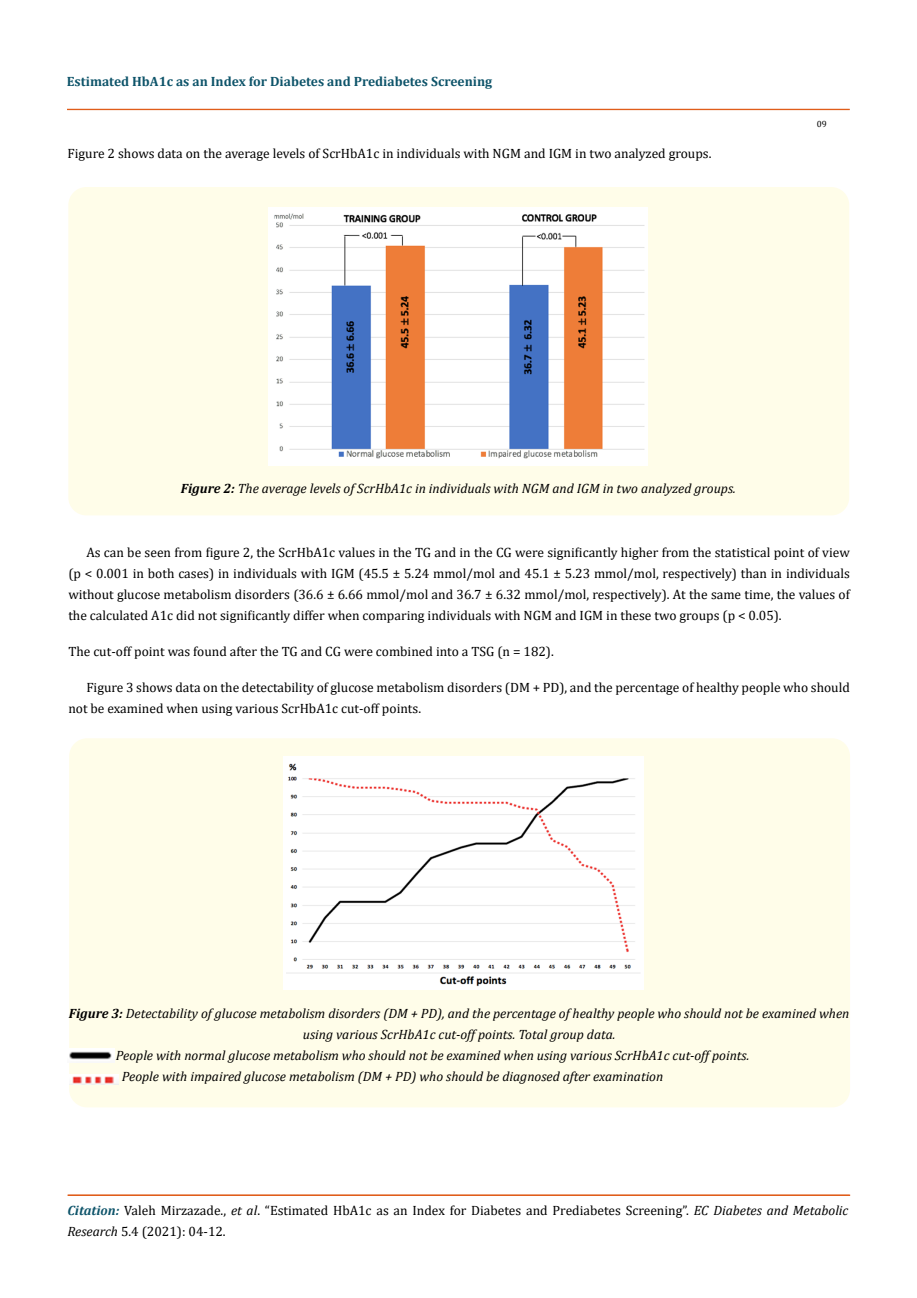
<style>
.page{position:relative;width:917px;height:1298px;background:#fff}
.page>*{position:absolute;margin:0;border:0;box-sizing:border-box;transform-origin:0 0}
.t1{font:13.5px/21px "Cambria";color:#000}
.t2{font:italic 13.5px "Cambria";color:#000}
.t3{font:700 13.5px "Cambria";color:#0e546a}
.t4{font:9px "Cambria";color:#000}
.s1{font-weight:700}
.s2{font-weight:700;font-style:italic;color:#0e546a}
.s3{font-style:italic}
</style>
<div class="page">
<div style="left:67px;top:109px;width:782px;height:1px;border:1px solid #e05d1a"></div>
<hr style="left:68px;top:1195px;width:781px;height:1px;background:#e05d1a">
<div style="left:68px;top:187px;width:781px;height:328px;background:#fffde9;border-radius:18px"></div>
<img style="left:268px;top:207px;width:380px;height:258px">
<div style="left:69px;top:738px;width:781px;height:369px;background:#fffde9;border-radius:18px"></div>
<img style="left:284px;top:756px;width:359px;height:233px">
<img style="left:69px;top:1049px;width:45px;height:13px">
<img style="left:69px;top:1074px;width:49px;height:10px">
<p class="t3" style="left:67px;top:72px;width:427px">Estimated HbA1c as an Index for Diabetes and Prediabetes Screening</p>
<p class="t1" style="left:68px;top:143px;width:645px">Figure 2 shows data on the average levels of ScrHbA1c in individuals with NGM and IGM in two analyzed groups.</p>
<p class="t4" style="left:816px;top:118px;width:11px">09</p>
<p class="t2" style="left:181px;top:479px;width:556px"><span class="s1">Figure 2:</span> The average levels of ScrHbA1c in individuals with NGM and IGM in two analyzed groups.</p>
<p class="t1" style="left:68px;top:541px;width:783px;text-align:justify;text-indent:18px">As can be seen from figure 2, the ScrHbA1c values in the TG and in the CG were significantly higher from the statistical point of view (p &lt; 0.001 in both cases) in individuals with IGM (45.5 ± 5.24 mmol/mol and 45.1 ± 5.23 mmol/mol, respectively) than in individuals without glucose metabolism disorders (36.6 ± 6.66 mmol/mol and 36.7 ± 6.32 mmol/mol, respectively). At the same time, the values of the calculated A1c did not significantly differ when comparing individuals with NGM and IGM in these two groups (p &lt; 0.05).</p>
<p class="t1" style="left:68px;top:640px;width:487px">The cut-off point was found after the TG and CG were combined into a TSG (n = 182).</p>
<p class="t1" style="left:68px;top:676px;width:783px;text-indent:18px">Figure 3 shows data on the detectability of glucose metabolism disorders (DM + PD), and the percentage of healthy people who should not be examined when using various ScrHbA1c cut-off points.</p>
<p class="t2" style="left:69px;top:1003px;width:782px"><span class="s1">Figure 3:</span> Detectability of glucose metabolism disorders (DM + PD), and the percentage of healthy people who should not be examined when</p>
<p class="t2" style="left:303px;top:1024px;width:314px">using various ScrHbA1c cut-off points. Total group data.</p>
<p class="t2" style="left:116px;top:1045px;width:635px">People with normal glucose metabolism who should not be examined when using various ScrHbA1c cut-off points.</p>
<p class="t2" style="left:122px;top:1066px;width:543px">People with impaired glucose metabolism (DM + PD) who should be diagnosed after examination</p>
<p class="t1" style="left:67px;top:1200px;width:782px"><span class="s2">Citation:</span> Valeh Mirzazade., <span class="s3">et al</span>. “Estimated HbA1c as an Index for Diabetes and Prediabetes Screening”. <span class="s3">EC Diabetes and Metabolic<br>Research</span> 5.4 (2021): 04-12.</p>
</div>
